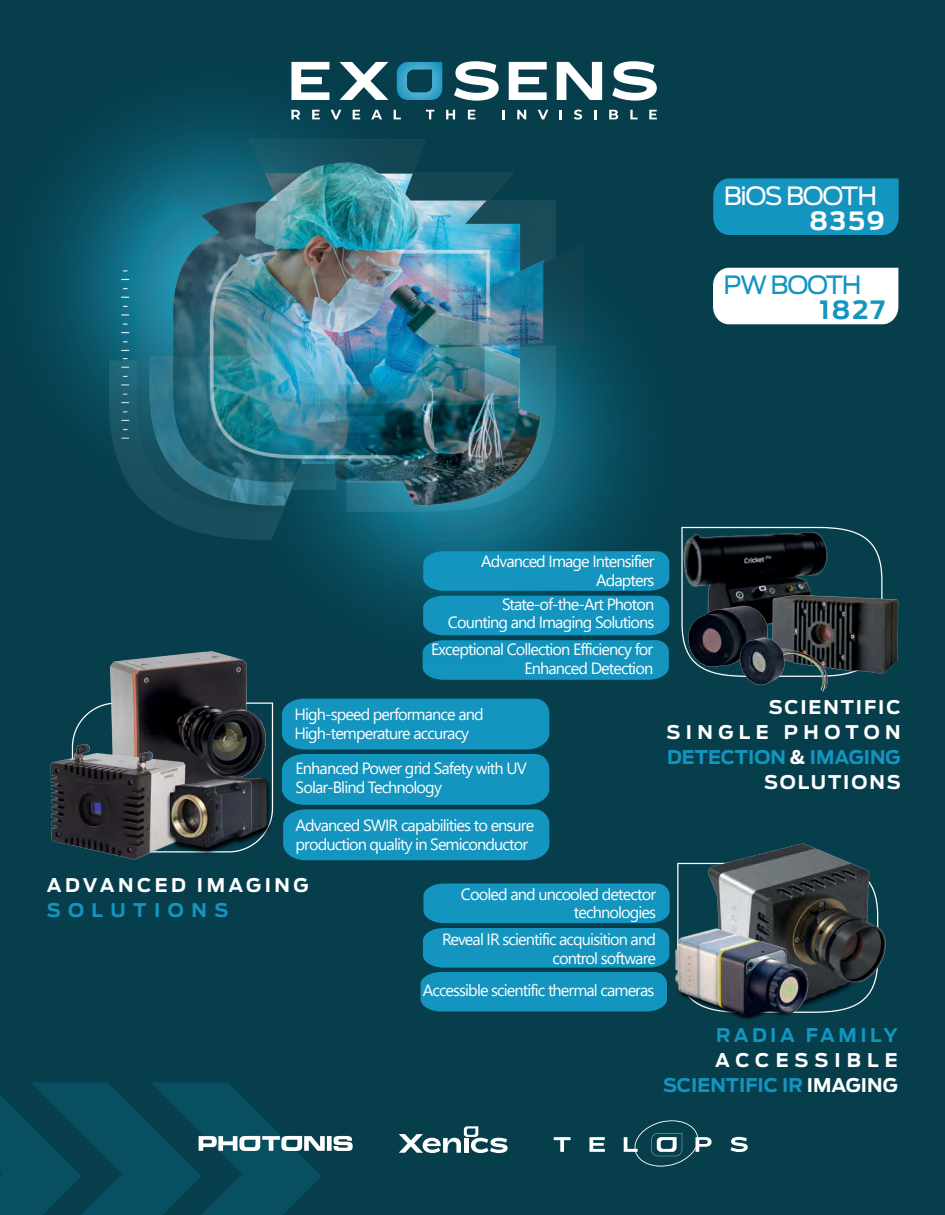
<style>
.page{position:relative;width:945px;height:1215px;background:#fff}
.page>*{position:absolute;margin:0;border:0;box-sizing:border-box;transform-origin:0 0}
.t1{font:25px "Ford Antenna";letter-spacing:-.05em;color:#fff}
.t2{font:25px "Ford Antenna";letter-spacing:-.05em;color:#1395c0}
.t3{font:700 25px "Ford Antenna";color:#fff}
.t4{font:700 25px "Ford Antenna";color:#1395c0}
.t5{font:700 18.75px/25px "Ford Antenna";letter-spacing:.1em;color:#fff;text-align:right}
.t6{font:700 18.75px/25px "Ford Antenna";color:#fff;text-align:right}
.t7{font:700 18.75px "Ford Antenna";letter-spacing:.185em;color:#fff}
.t8{font:700 18.75px "Ford Antenna";letter-spacing:.185em;color:#1395c0}
.t9{font:700 18.75px "Ford Antenna";letter-spacing:.4em;color:#1395c0}
.t10{font:16.25px/18.8px "Segoe UI";letter-spacing:-.055em;color:#fff;text-align:right}
.s1{color:#1395c0}
</style>
<div class="page">
<div style="left:1px;top:0;width:944px;height:1215px;background:#063e4c"></div>
<img style="left:301px;top:244px;width:533px;height:547px">
<img style="left:0;top:0;width:529px;height:577px">
<img style="left:109px;top:100px;width:474px;height:440px">
<svg style="left:291px;top:110px;width:9px;height:9px"></svg>
<svg style="left:312px;top:110px;width:8px;height:9px"></svg>
<svg style="left:331px;top:110px;width:10px;height:9px"></svg>
<svg style="left:353px;top:110px;width:7px;height:9px"></svg>
<svg style="left:371px;top:110px;width:11px;height:9px"></svg>
<svg style="left:394px;top:110px;width:7px;height:9px"></svg>
<svg style="left:426px;top:110px;width:8px;height:9px"></svg>
<svg style="left:446px;top:110px;width:9px;height:9px"></svg>
<svg style="left:468px;top:110px;width:7px;height:9px"></svg>
<svg style="left:502px;top:110px;width:2px;height:9px"></svg>
<svg style="left:517px;top:110px;width:9px;height:9px"></svg>
<svg style="left:538px;top:110px;width:10px;height:9px"></svg>
<svg style="left:560px;top:110px;width:2px;height:9px"></svg>
<svg style="left:574px;top:110px;width:8px;height:10px"></svg>
<svg style="left:594px;top:110px;width:2px;height:9px"></svg>
<svg style="left:609px;top:110px;width:9px;height:9px"></svg>
<svg style="left:630px;top:110px;width:8px;height:9px"></svg>
<svg style="left:649px;top:110px;width:8px;height:9px"></svg>
<svg style="left:291px;top:62px;width:38px;height:38px"></svg>
<svg style="left:339px;top:62px;width:50px;height:38px"></svg>
<svg style="left:454px;top:61px;width:45px;height:40px"></svg>
<svg style="left:509px;top:62px;width:38px;height:38px"></svg>
<svg style="left:557px;top:62px;width:45px;height:38px"></svg>
<svg style="left:612px;top:61px;width:45px;height:40px"></svg>
<svg style="left:397px;top:62px;width:45px;height:38px"></svg>
<div style="left:713px;top:178px;width:186px;height:57px;background:#1395c0"></div>
<svg style="left:0;top:1082px;width:353px;height:133px"></svg>
<svg style="left:399px;top:1126px;width:109px;height:27px"></svg>
<svg style="left:554px;top:1137px;width:17px;height:15px"></svg>
<svg style="left:589px;top:1137px;width:16px;height:15px"></svg>
<svg style="left:624px;top:1120px;width:88px;height:47px"></svg>
<svg style="left:731px;top:1137px;width:17px;height:15px"></svg>
<img style="left:612px;top:472px;width:271px;height:174px">
<img style="left:687px;top:594px;width:80px;height:82px">
<img style="left:767px;top:592px;width:132px;height:83px">
<img style="left:723px;top:624px;width:111px;height:74px">
<svg style="left:677px;top:862px;width:30px;height:66px"></svg>
<img style="left:707px;top:843px;width:179px;height:170px">
<img style="left:675px;top:928px;width:134px;height:92px">
<img style="left:110px;top:651px;width:164px;height:104px">
<div style="left:713px;top:268px;width:185px;height:56px;background:#fff"></div>
<svg style="left:423px;top:551px;width:246px;height:129px;background:#118cb5"></svg>
<svg style="left:282px;top:699px;width:267px;height:161px;background:#128eb7"></svg>
<svg style="left:421px;top:884px;width:249px;height:128px;background:#118bb3"></svg>
<img style="left:50px;top:693px;width:153px;height:167px">
<img style="left:141px;top:755px;width:153px;height:102px">
<h1 class="t1" style="left:724px;top:174px;width:155px">BiOS BOOTH</h1>
<h1 class="t3" style="left:809px;top:198px;width:77px">8359</h1>
<h1 class="t2" style="left:724px;top:264px;width:140px">PW BOOTH</h1>
<h1 class="t4" style="left:819px;top:287px;width:67px">1827</h1>
<p class="t10" style="left:481px;top:550px;width:175px">Advanced Image Intensifier<br>Adapters</p>
<p class="t10" style="left:448px;top:593px;width:208px">State-of-the-Art Photon<br>Counting and Imaging Solutions</p>
<p class="t10" style="left:431px;top:639px;width:224px">Exceptional Collection Efficiency for<br>Enhanced Detection</p>
<p class="t10" style="left:294px;top:703px;width:191px;text-align:left">High-speed performance and<br>High-temperature accuracy</p>
<p class="t10" style="left:296px;top:758px;width:233px;text-align:left">Enhanced Power grid Safety with UV<br>Solar-Blind Technology</p>
<p class="t10" style="left:296px;top:814px;width:240px;text-align:left">Advanced SWIR capabilities to ensure production quality in Semiconductor</p>
<p class="t7" style="left:47px;top:869px;width:263px">ADVANCED IMAGING</p>
<p class="t9" style="left:47px;top:894px;width:183px">SOLUTIONS</p>
<p class="t10" style="left:461px;top:883px;width:197px">Cooled and uncooled detector technologies</p>
<p class="t10" style="left:442px;top:928px;width:215px">Reveal IR scientific acquisition and control software</p>
<p class="t10" style="left:423px;top:980px;width:233px">Accessible scientific thermal cameras</p>
<p class="t5" style="left:666px;top:693px;width:236px">SCIENTIFIC<br>SINGLE PHOTON<br><span class="s1">DETECTION</span> &amp; <span class="s1">IMAGING<br></span>SOLUTIONS</p>
<p class="t8" style="left:716px;top:1018px;width:183px">RADIA FAMILY</p>
<p class="t6" style="left:663px;top:1045px;width:236px">ACCESSIBLE<br><span class="s1">SCIENTIFIC IR</span> IMAGING</p>
</div>
